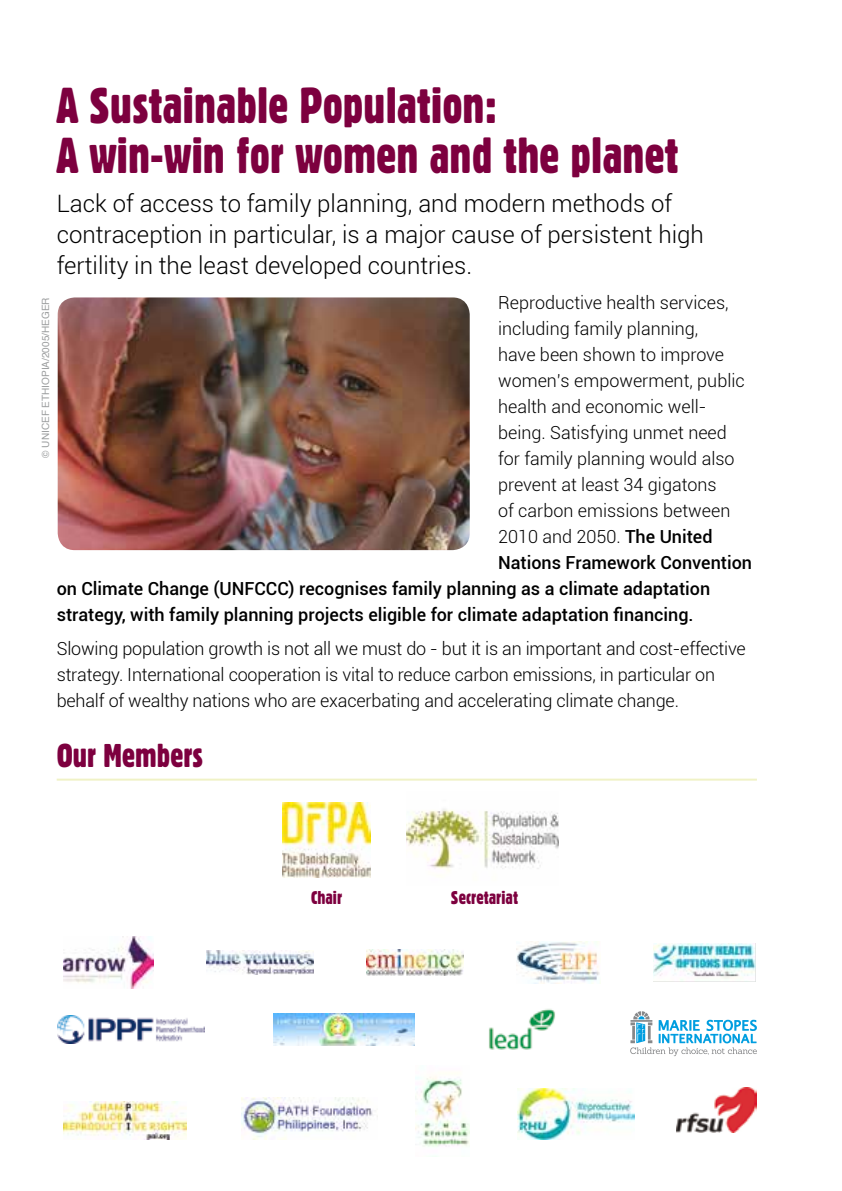
<style>
.page{position:relative;width:842px;height:1191px;background:#fff}
.page>*{position:absolute;margin:0;border:0;box-sizing:border-box;transform-origin:0 0}
.t1{font:49px/50px "Gothic 821 Condensed BT";color:#7d003f}
.t2{font:32px "Gothic 821 Condensed BT";color:#7d003f}
.t3{font:300 24px/31px "Roboto";color:#000}
.t4{font:300 18px/26px "Roboto";letter-spacing:-.01em;color:#000}
.t5{font:500 18px "Roboto";color:#000}
.t6{font:18px "Gothic 821 Condensed BT";color:#7d003f}
.t7{font:10px "Helvetica";color:#9c9e9f}
.s1{font-weight:500}
</style>
<div class="page">
<svg style="left:630px;top:1011px;width:127px;height:45px"></svg>
<hr style="left:57px;top:778px;width:700px;height:2px;background:#f0f2c6">
<img style="left:63px;top:936px;width:90px;height:52px">
<img style="left:206px;top:950px;width:107px;height:24px">
<img style="left:283px;top:802px;width:88px;height:75px">
<img style="left:517px;top:941px;width:83px;height:42px">
<img style="left:367px;top:949px;width:96px;height:26px">
<img style="left:653px;top:943px;width:102px;height:36px">
<img style="left:58px;top:1015px;width:147px;height:28px">
<img style="left:273px;top:1013px;width:141px;height:32px">
<img style="left:63px;top:1101px;width:123px;height:38px">
<img style="left:242px;top:1097px;width:131px;height:42px">
<img style="left:416px;top:1076px;width:54px;height:71px">
<img style="left:407px;top:809px;width:152px;height:62px">
<img style="left:676px;top:1087px;width:81px;height:45px">
<img style="left:517px;top:1088px;width:117px;height:51px">
<img style="left:489px;top:1009px;width:66px;height:41px">
<img style="left:58px;top:297px;width:412px;height:253px">
<h1 class="t1" style="left:57px;top:80px;width:623px">A Sustainable Population:<br>A win-win for women and the planet</h1>
<h3 class="t3" style="left:57px;top:187px;width:649px">Lack of access to family planning, and modern methods of contraception in particular, is a major cause of persistent high fertility in the least developed countries.</h3>
<p class="t4" style="left:498px;top:288px;width:232px">Reproductive health services,</p>
<p class="t4" style="left:498px;top:314px;width:202px">including family planning,</p>
<p class="t4" style="left:498px;top:340px;width:228px">have been shown to improve</p>
<p class="t4" style="left:498px;top:366px;width:248px">women’s empowerment, public</p>
<p class="t4" style="left:498px;top:392px;width:210px">health and economic well-</p>
<p class="t4" style="left:498px;top:418px;width:230px">being. Satisfying unmet need</p>
<p class="t4" style="left:498px;top:444px;width:238px">for family planning would also</p>
<p class="t4" style="left:498px;top:470px;width:220px">prevent at least 34 gigatons</p>
<p class="t4" style="left:498px;top:496px;width:234px">of carbon emissions between</p>
<p class="t4" style="left:498px;top:522px;width:216px">2010 and 2050. <span class="s1">The United</span></p>
<p class="t5" style="left:498px;top:549px;width:255px">Nations Framework Convention</p>
<p class="t5" style="left:57px;top:575px;width:655px">on Climate Change (UNFCCC) recognises family planning as a climate adaptation</p>
<p class="t5" style="left:57px;top:601px;width:638px">strategy, with family planning projects eligible for climate adaptation financing.</p>
<p class="t4" style="left:57px;top:635px;width:691px">Slowing population growth is not all we must do - but it is an important and cost-effective strategy. International cooperation is vital to reduce carbon emissions, in particular on behalf of wealthy nations who are exacerbating and accelerating climate change.</p>
<h2 class="t2" style="left:57px;top:736px;width:148px">Our Members</h2>
<p class="t7" style="left:37px;top:458px;width:162px;rotate:-90deg">© UNICEF ETHIOPIA/2005/HEGER</p>
<p class="t6" style="left:311px;top:887px;width:33px">Chair</p>
<p class="t6" style="left:451px;top:887px;width:69px">Secretariat</p>
</div>
